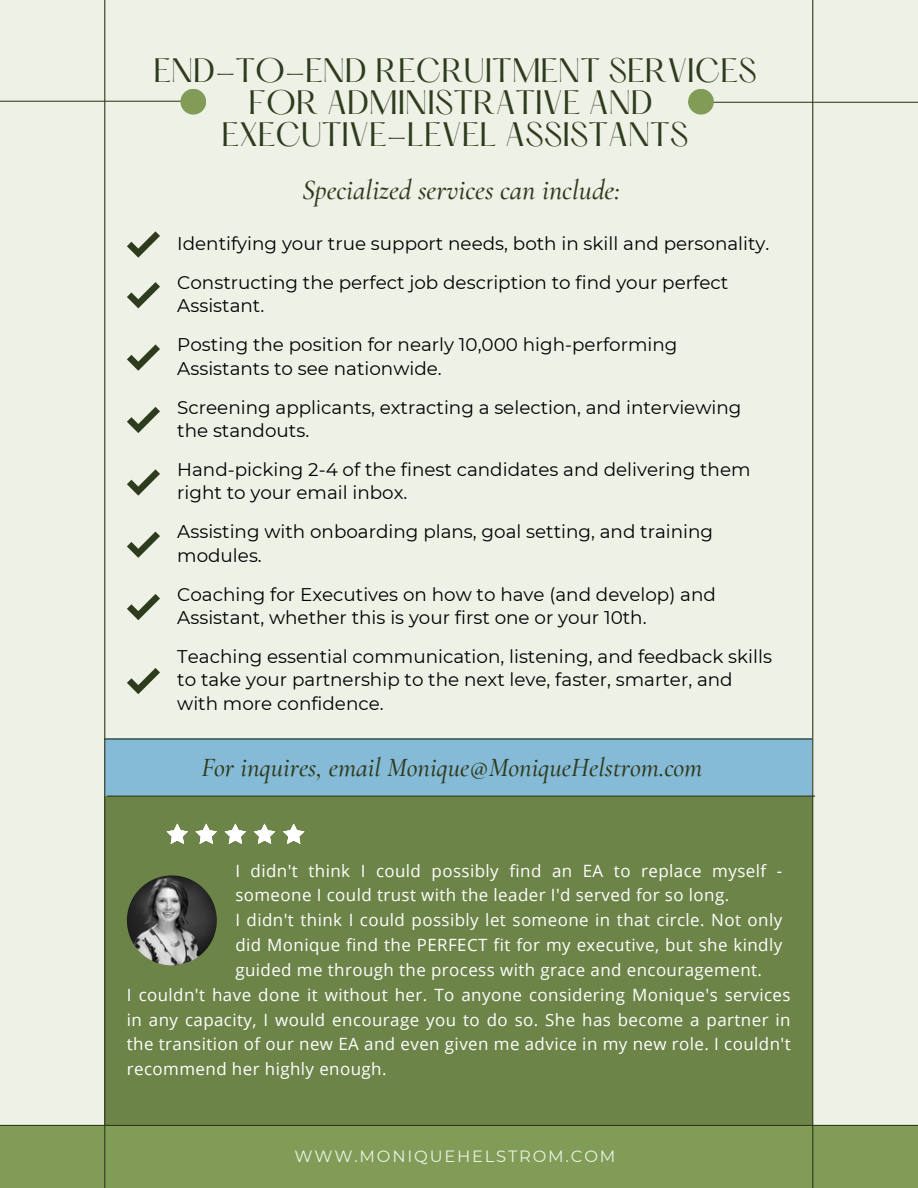
<style>
.page{position:relative;width:918px;height:1188px;background:#edf1e6}
.page>*{position:absolute;margin:0;border:0;box-sizing:border-box;transform-origin:0 0}
.t1{font:29.7px/31.8px "Hatton";color:#2f3b1d;text-align:center}
.t2{font:italic 500 28.2px "Cormorant Garamond";color:#2f3b1d}
.t3{font:italic 500 26.7px "Cormorant Garamond";color:#2f3b1d}
.t4{font:18.3px/23.2px "Montserrat";color:#000}
.t5{font:16.95px/24.8px "Open Sans";letter-spacing:.025em;color:#fff}
.t6{font:16.35px "Montserrat";letter-spacing:.11em;color:#edf1e6}
</style>
<div class="page">
<div style="left:104px;top:796px;width:709px;height:330px;background:#6c8448"></div>
<div style="left:104px;top:739px;width:708px;height:57px;background:#86bbd8"></div>
<svg style="left:167px;top:824px;width:21px;height:20px"></svg>
<svg style="left:196px;top:824px;width:21px;height:20px"></svg>
<svg style="left:225px;top:824px;width:21px;height:20px"></svg>
<svg style="left:283px;top:824px;width:21px;height:20px"></svg>
<svg style="left:254px;top:824px;width:21px;height:20px"></svg>
<img style="left:127px;top:875px;width:90px;height:90px;border-radius:50%">
<div style="left:0;top:1126px;width:918px;height:62px;background:#809c56"></div>
<hr style="left:812px;top:0;width:1px;height:1188px;background:#2f3b1d">
<hr style="left:104px;top:0;width:1px;height:1188px;background:#2f3b1d">
<svg style="left:127px;top:231px;width:33px;height:27px"></svg>
<svg style="left:127px;top:282px;width:33px;height:26px"></svg>
<svg style="left:127px;top:344px;width:33px;height:27px"></svg>
<svg style="left:127px;top:407px;width:33px;height:26px"></svg>
<svg style="left:127px;top:469px;width:33px;height:27px"></svg>
<svg style="left:127px;top:532px;width:33px;height:26px"></svg>
<svg style="left:127px;top:594px;width:33px;height:26px"></svg>
<svg style="left:127px;top:668px;width:33px;height:26px"></svg>
<hr style="left:0;top:101px;width:206px;height:1px;background:#2f3b1d">
<div style="left:180px;top:89px;width:26px;height:26px;background:#809c56;border-radius:50%"></div>
<hr style="left:689px;top:102px;width:229px;height:1px;background:#2f3b1d">
<div style="left:688px;top:89px;width:26px;height:26px;background:#809c56;border-radius:50%"></div>
<hr style="left:0;top:1125px;width:918px;height:1px;background:#2f3b1d">
<hr style="left:107px;top:796px;width:708px;height:1px;background:#2f3b1d">
<hr style="left:104px;top:738px;width:708px;height:2px;background:#2f3b1d">
<h3 class="t1" style="left:153px;top:58px;width:605px">END-TO-END RECRUITMENT SERVICES<br>FOR ADMINISTRATIVE AND<br>EXECUTIVE-LEVEL ASSISTANTS</h3>
<h3 class="t2" style="left:302px;top:173px;width:319px">Specialized services can include:</h3>
<h3 class="t4" style="left:177px;top:232px;width:594px">Identifying your true support needs, both in skill and personality.</h3>
<p class="t4" style="left:177px;top:271px;width:552px">Constructing the perfect job description to find your perfect<br>Assistant.</p>
<h3 class="t4" style="left:177px;top:333px;width:502px">Posting the position for nearly 10,000 high-performing<br>Assistants to see nationwide.</h3>
<p class="t4" style="left:177px;top:395px;width:566px">Screening applicants, extracting a selection, and interviewing the standouts.</p>
<h3 class="t4" style="left:177px;top:458px;width:575px">Hand-picking 2-4 of the finest candidates and delivering them right to your email inbox.</h3>
<p class="t4" style="left:177px;top:520px;width:537px">Assisting with onboarding plans, goal setting, and training modules.</p>
<h3 class="t4" style="left:177px;top:583px;width:540px">Coaching for Executives on how to have (and develop) and<br>Assistant, whether this is your first one or your 10th.</h3>
<p class="t4" style="left:177px;top:645px;width:596px">Teaching essential communication, listening, and feedback skills to take your partnership to the next leve, faster, smarter, and with more confidence.</p>
<p class="t3" style="left:201px;top:752px;width:503px">For inquires, email Monique@MoniqueHelstrom.com</p>
<h1 class="t5" style="left:235px;top:858px;width:548px">I didn't think I could possibly find an EA to replace myself - someone I could trust with the leader I'd served for so long.<br>I didn't think I could possibly let someone in that circle. Not only did Monique find the PERFECT fit for my executive, but she kindly guided me through the process with grace and encouragement.</h1>
<h3 class="t5" style="left:127px;top:982px;width:665px;text-align:justify">I couldn't have done it without her. To anyone considering Monique's services in any capacity, I would encourage you to do so. She has become a partner in the transition of our new EA and even given me advice in my new role. I couldn't recommend her highly enough.</h3>
<p class="t6" style="left:295px;top:1147px;width:322px">WWW.MONIQUEHELSTROM.COM</p>
</div>
